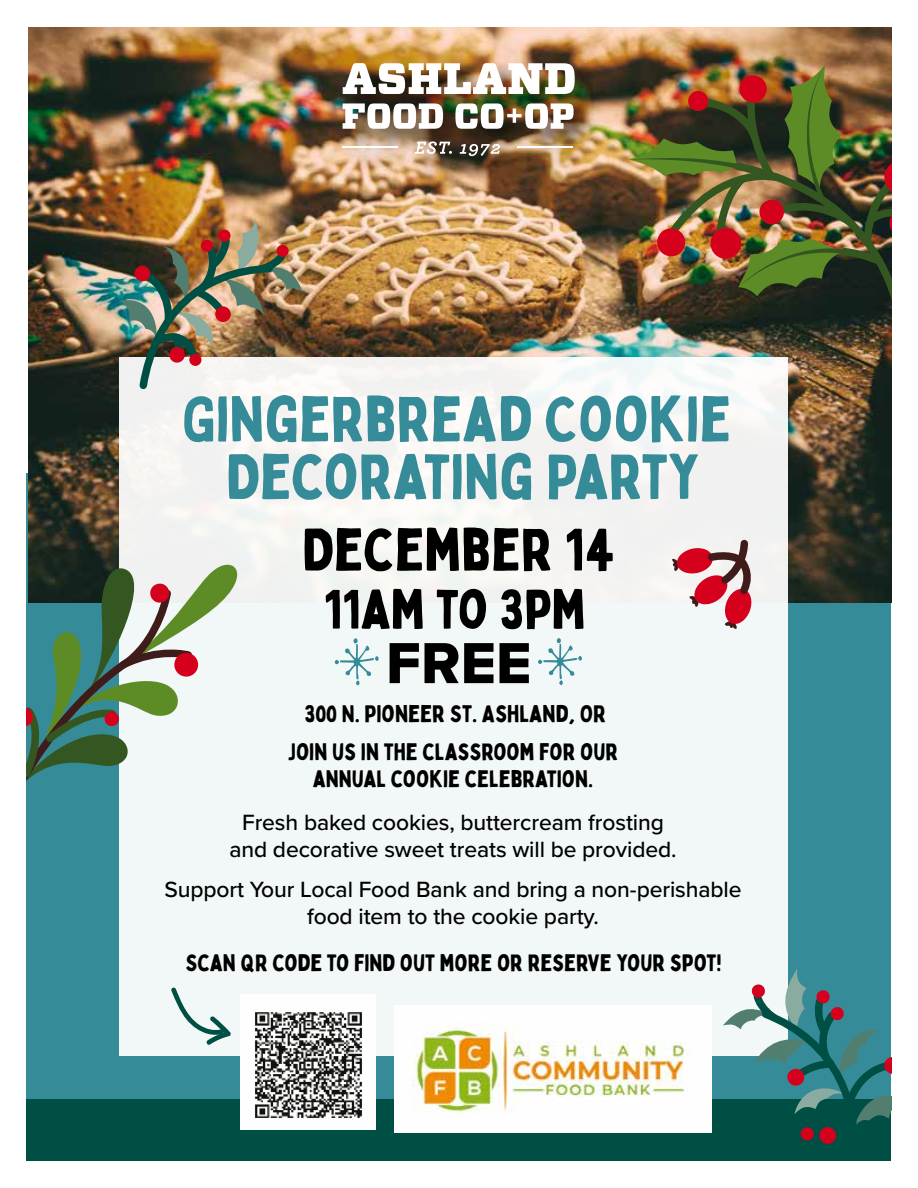
<style>
.page{position:relative;width:918px;height:1188px;background:#fff}
.page>*{position:absolute;margin:0;border:0;box-sizing:border-box;transform-origin:0 0}
.t1{font:62.55px/57.6px "Bobby Jones";color:#358c98;text-align:center}
.t2{font:60px "Proxima Nova Extrabld";color:#000}
.t3{font:58.65px "Bobby Jones";color:#000}
.t4{font:54.3px "Bobby Jones";color:#000}
.t5{font:23.7px "Bobby Jones";color:#000}
.t6{font:23.4px/27.5px "Bobby Jones";color:#000;text-align:center}
.t7{font:500 22.8px/26.7px "Proxima Nova";letter-spacing:-.005em;color:#000;text-align:center}
</style>
<div class="page">
<div style="left:27px;top:474px;width:864px;height:632px;background:#358c98"></div>
<img style="left:28px;top:28px;width:863px;height:575px">
<div style="left:119px;top:357px;width:669px;height:699px;background:#f2f7f8"></div>
<img style="left:330px;top:51px;width:278px;height:138px">
<img style="left:343px;top:63px;width:232px;height:31px">
<svg style="left:343px;top:103px;width:100px;height:26px"></svg>
<img style="left:455px;top:103px;width:119px;height:26px">
<svg style="left:415px;top:141px;width:37px;height:13px"></svg>
<svg style="left:460px;top:144px;width:40px;height:12px"></svg>
<hr style="left:342px;top:146px;width:56px;height:2px;background:#fff">
<hr style="left:517px;top:146px;width:56px;height:2px;background:#fff">
<div style="left:27px;top:1099px;width:864px;height:62px;background:#004f44"></div>
<svg style="left:171px;top:987px;width:60px;height:58px"></svg>
<svg style="left:335px;top:638px;width:44px;height:47px"></svg>
<svg style="left:538px;top:638px;width:44px;height:47px"></svg>
<img style="left:120px;top:219px;width:183px;height:175px">
<svg style="left:672px;top:539px;width:80px;height:90px"></svg>
<img style="left:395px;top:1005px;width:317px;height:128px">
<svg style="left:723px;top:969px;width:168px;height:175px"></svg>
<svg style="left:27px;top:558px;width:211px;height:222px"></svg>
<img style="left:629px;top:64px;width:262px;height:351px">
<img style="left:241px;top:994px;width:134px;height:136px">
<h1 class="t1" style="left:182px;top:391px;width:551px">GINGERBREAD COOKIE<br>DECORATING PARTY</h1>
<h3 class="t3" style="left:302px;top:511px;width:314px">DECEMBER 14</h3>
<h3 class="t4" style="left:324px;top:574px;width:264px">11AM TO 3PM</h3>
<h2 class="t2" style="left:386px;top:618px;width:147px">FREE</h2>
<p class="t5" style="left:305px;top:698px;width:303px">300 N. PIONEER ST. ASHLAND, OR</p>
<p class="t6" style="left:288px;top:738px;width:332px">JOIN US IN THE CLASSROOM FOR OUR<br>ANNUAL COOKIE CELEBRATION.</p>
<p class="t7" style="left:229px;top:808px;width:449px">Fresh baked cookies, buttercream frosting and decorative sweet treats will be provided.</p>
<p class="t7" style="left:164px;top:876px;width:579px">Support Your Local Food Bank and bring a non-perishable food item to the cookie party.</p>
<p class="t6" style="left:185px;top:949px;width:538px">SCAN QR CODE TO FIND OUT MORE OR RESERVE YOUR SPOT!</p>
</div>
